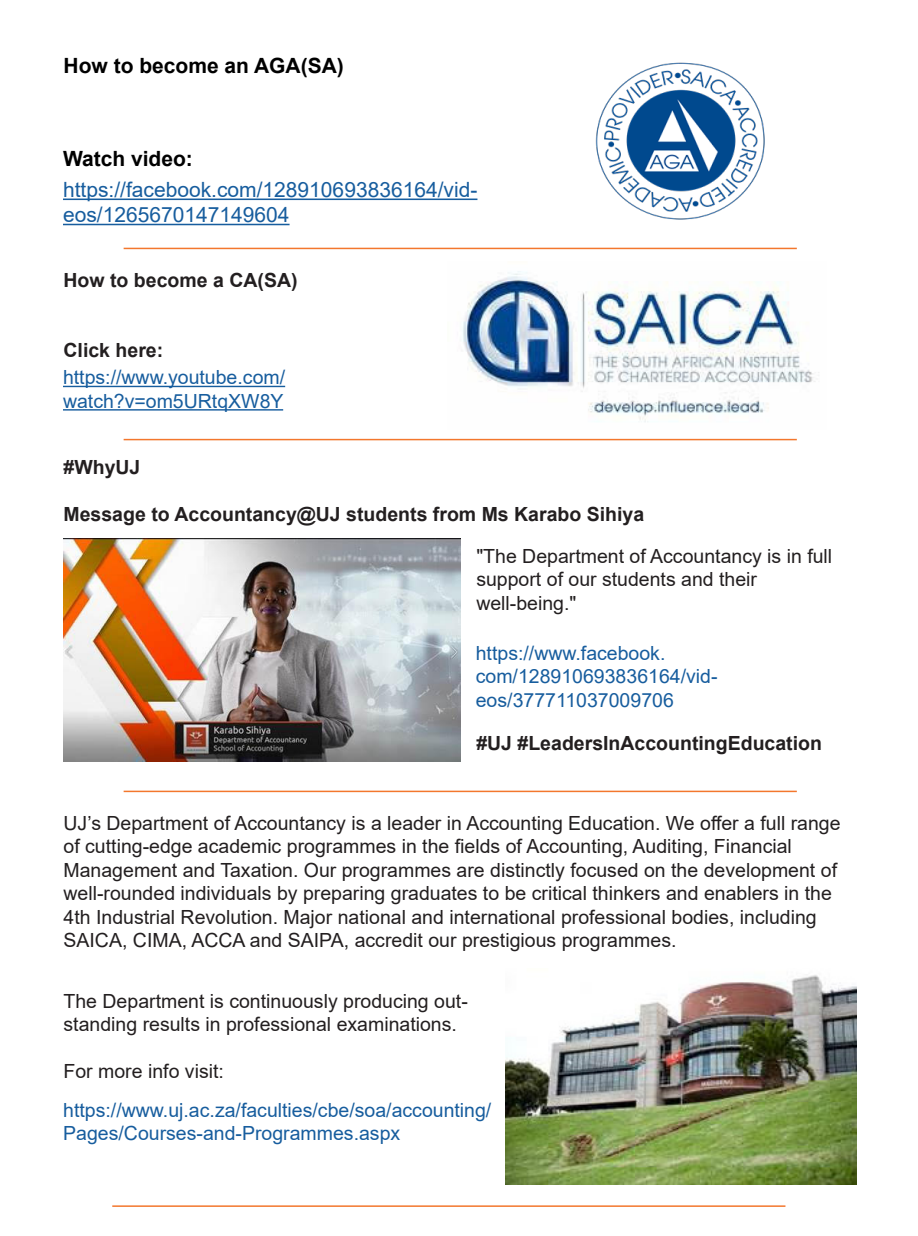
<style>
.page{position:relative;width:918px;height:1236px;background:#fff}
.page>*{position:absolute;margin:0;border:0;box-sizing:border-box;transform-origin:0 0}
.t1{font:21px/25.2px "Arial";color:#175d9e}
.t2{font:700 21px "Arial";color:#000}
.t3{font:19.5px/23.4px "Arial";color:#231f20}
.t4{font:19.5px/23.4px "Arial";color:#175d9e}
.t5{font:700 19.5px "Arial";color:#231f20}
</style>
<div class="page">
<hr style="left:124px;top:248px;width:673px;height:1px;background:#f3772d">
<hr style="left:112px;top:1205px;width:673px;height:2px;background:#f3772d">
<img style="left:595px;top:62px;width:170px;height:158px">
<img style="left:462px;top:271px;width:357px;height:151px">
<hr style="left:124px;top:439px;width:673px;height:1px;background:#f3772d">
<img style="left:64px;top:538px;width:396px;height:224px">
<hr style="left:124px;top:791px;width:673px;height:1px;background:#f3772d">
<img style="left:505px;top:975px;width:352px;height:209px">
<hr style="left:63px;top:199px;width:414px;height:1px;background:#175d9e">
<hr style="left:63px;top:224px;width:227px;height:1px;background:#175d9e">
<hr style="left:63px;top:386px;width:222px;height:1px;background:#175d9e">
<hr style="left:63px;top:409px;width:220px;height:2px;background:#175d9e">
<p class="t2" style="left:64px;top:51px;width:282px">How to become an AGA(SA)</p>
<p class="t2" style="left:63px;top:144px;width:131px">Watch video:</p>
<p class="t1" style="left:63px;top:177px;width:416px">https://facebook.com/128910693836164/vid&shy;eos/1265670147149604</p>
<p class="t5" style="left:64px;top:266px;width:236px">How to become a CA(SA)</p>
<p class="t5" style="left:64px;top:336px;width:101px">Click here:</p>
<p class="t4" style="left:63px;top:366px;width:224px">https://www.youtube.com/ watch?v=om5URtqXW8Y</p>
<p class="t5" style="left:64px;top:454px;width:78px">#WhyUJ</p>
<p class="t5" style="left:64px;top:501px;width:582px">Message to Accountancy@UJ students from Ms Karabo Sihiya</p>
<p class="t3" style="left:476px;top:544px;width:357px">"The Department of Accountancy is in full support of our students and their</p>
<p class="t3" style="left:476px;top:591px;width:102px">well-being."</p>
<p class="t4" style="left:476px;top:641px;width:243px">https://www.facebook. com/128910693836164/vid&shy;eos/377711037009706</p>
<p class="t5" style="left:476px;top:730px;width:347px">#UJ #LeadersInAccountingEducation</p>
<p class="t3" style="left:64px;top:811px;width:779px">UJ’s Department of Accountancy is a leader in Accounting Education. We offer a full range of cutting-edge academic programmes in the fields of Accounting, Auditing, Financial Management and Taxation. Our programmes are distinctly focused on the development of well-rounded individuals by preparing graduates to be critical thinkers and enablers in the 4th Industrial Revolution. Major national and international professional bodies, including SAICA, CIMA, ACCA and SAIPA, accredit our prestigious programmes.</p>
<p class="t3" style="left:64px;top:989px;width:406px">The Department is continuously producing out&shy;standing results in professional examinations.</p>
<p class="t3" style="left:64px;top:1060px;width:162px">For more info visit:</p>
<p class="t4" style="left:63px;top:1098px;width:430px">https://www.uj.ac.za/faculties/cbe/soa/accounting/<br>Pages/Courses-and-Programmes.aspx</p>
</div>
